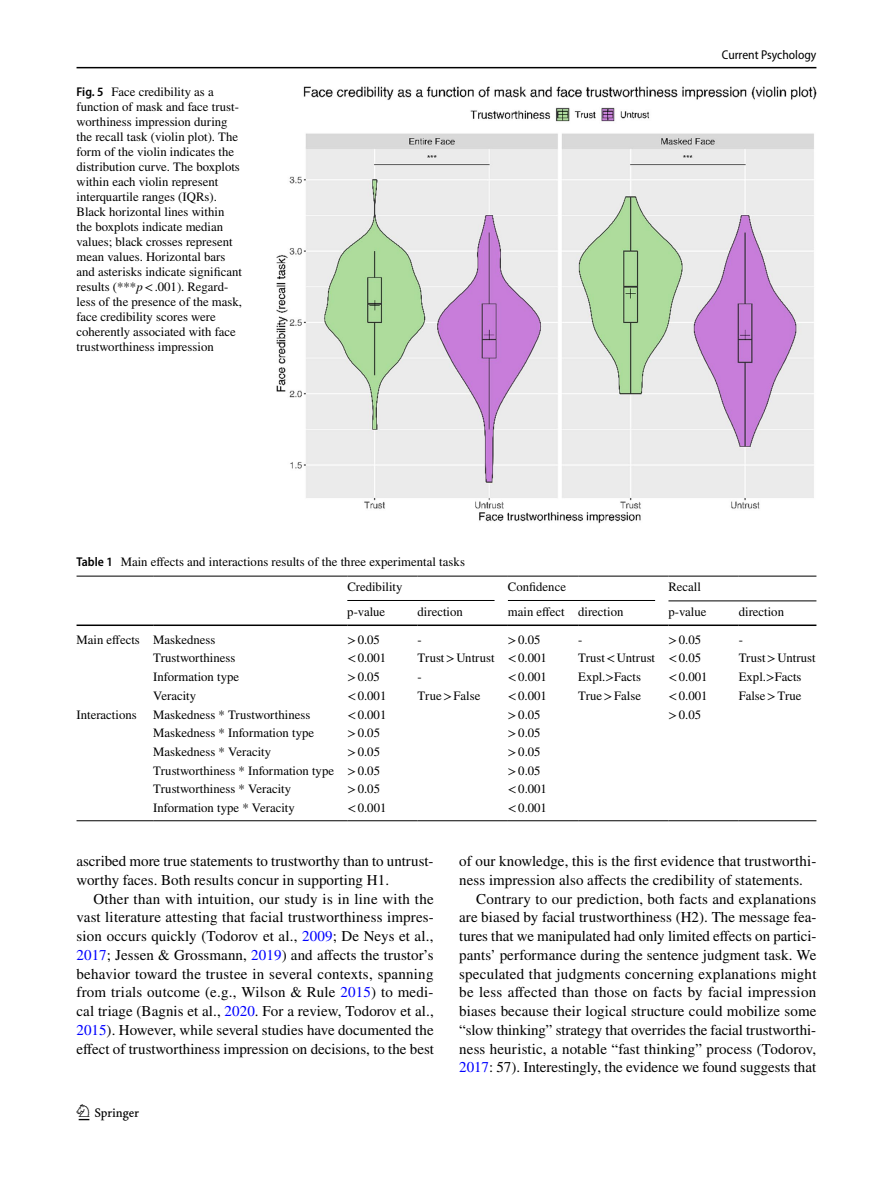
<style>
.page{position:relative;width:893px;height:1187px;background:#fff}
.page>*{position:absolute;margin:0;border:0;box-sizing:border-box;transform-origin:0 0}
.t1{font:22.5px "Springnew Regular 2";color:#000}
.t2{font:15px/18.8px "STIX";letter-spacing:.005em;color:#000}
.t3{font:12.75px/15px "STIX";color:#000}
.t4{font:semi-condensed 12.75px "Myriad Pro";color:#000}
.s1{font-family:"Myriad Pro";font-weight:600;font-stretch:semi-condensed}
.s2{font-style:italic}
.s3{color:#00f}
</style>
<div class="page">
<hr style="left:77px;top:67px;width:739px;height:1px;background:#000">
<img style="left:276px;top:87px;width:540px;height:436px">
<hr style="left:77px;top:575px;width:76px;height:1px;background:#000">
<hr style="left:153px;top:575px;width:194px;height:1px;background:#000">
<hr style="left:347px;top:575px;width:71px;height:1px;background:#000">
<hr style="left:418px;top:575px;width:90px;height:1px;background:#000">
<hr style="left:508px;top:575px;width:70px;height:1px;background:#000">
<hr style="left:578px;top:575px;width:90px;height:1px;background:#000">
<hr style="left:668px;top:575px;width:71px;height:1px;background:#000">
<hr style="left:739px;top:575px;width:77px;height:1px;background:#000">
<hr style="left:77px;top:624px;width:76px;height:2px;background:#000">
<hr style="left:153px;top:624px;width:194px;height:2px;background:#000">
<hr style="left:347px;top:624px;width:71px;height:2px;background:#000">
<hr style="left:418px;top:624px;width:90px;height:2px;background:#000">
<hr style="left:508px;top:624px;width:70px;height:2px;background:#000">
<hr style="left:578px;top:624px;width:90px;height:2px;background:#000">
<hr style="left:668px;top:624px;width:71px;height:2px;background:#000">
<hr style="left:739px;top:624px;width:77px;height:2px;background:#000">
<hr style="left:77px;top:820px;width:76px;height:1px;background:#000">
<hr style="left:153px;top:820px;width:194px;height:1px;background:#000">
<hr style="left:347px;top:820px;width:71px;height:1px;background:#000">
<hr style="left:418px;top:820px;width:90px;height:1px;background:#000">
<hr style="left:508px;top:820px;width:70px;height:1px;background:#000">
<hr style="left:578px;top:820px;width:90px;height:1px;background:#000">
<hr style="left:668px;top:820px;width:71px;height:1px;background:#000">
<hr style="left:739px;top:820px;width:77px;height:1px;background:#000">
<hr style="left:347px;top:600px;width:148px;height:1px;background:#000">
<hr style="left:508px;top:600px;width:147px;height:1px;background:#000">
<hr style="left:668px;top:600px;width:148px;height:1px;background:#000">
<p class="t3" style="left:77px;top:85px;width:167px"><span class="s1">Fig. 5</span> Face credibility as a function of mask and face trust&shy;worthiness impression during the recall task (violin plot). The form of the violin indicates the distribution curve. The boxplots within each violin represent interquartile ranges (IQRs).<br>Black horizontal lines within the boxplots indicate median values; black crosses represent mean values. Horizontal bars and asterisks indicate significant results (***<span class="s2">p</span>&lt;.001). Regard&shy;less of the presence of the mask, face credibility scores were coherently associated with face trustworthiness impression</p>
<p class="t4" style="left:722px;top:48px;width:96px">Current Psychology</p>
<p class="t3" style="left:347px;top:549px;width:119px;line-height:25.5px;text-indent:-271px"><span class="s1">Table 1</span> Main effects and interactions results of the three experimental tasks<br>Credibility</p>
<p class="t3" style="left:508px;top:580px;width:60px">Confidence</p>
<p class="t3" style="left:668px;top:580px;width:34px">Recall</p>
<p class="t3" style="left:347px;top:604px;width:39px">p-value</p>
<p class="t3" style="left:418px;top:604px;width:47px">direction</p>
<p class="t3" style="left:508px;top:604px;width:117px">main effect direction</p>
<p class="t3" style="left:668px;top:604px;width:39px">p-value</p>
<p class="t3" style="left:739px;top:604px;width:47px">direction</p>
<p class="t3" style="left:77px;top:632px;width:140px">Main effects Maskedness</p>
<p class="t3" style="left:347px;top:632px;width:34px">&gt;0.05</p>
<p class="t3" style="left:418px;top:632px;width:6px">-</p>
<p class="t3" style="left:508px;top:632px;width:34px">&gt;0.05</p>
<p class="t3" style="left:578px;top:632px;width:6px">-</p>
<p class="t3" style="left:668px;top:632px;width:34px">&gt;0.05</p>
<p class="t3" style="left:739px;top:632px;width:6px">-</p>
<p class="t3" style="left:153px;top:651px;width:84px">Trustworthiness</p>
<p class="t3" style="left:347px;top:651px;width:41px">&lt;0.001</p>
<p class="t3" style="left:418px;top:651px;width:131px">Trust&gt;Untrust &lt;0.001</p>
<p class="t3" style="left:578px;top:651px;width:124px">Trust&lt;Untrust &lt;0.05</p>
<p class="t3" style="left:739px;top:651px;width:78px">Trust&gt;Untrust</p>
<p class="t3" style="left:153px;top:670px;width:87px">Information type</p>
<p class="t3" style="left:347px;top:670px;width:34px">&gt;0.05</p>
<p class="t3" style="left:418px;top:670px;width:6px">-</p>
<p class="t3" style="left:508px;top:670px;width:41px">&lt;0.001</p>
<p class="t3" style="left:578px;top:670px;width:64px">Expl.&gt;Facts</p>
<p class="t3" style="left:668px;top:670px;width:41px">&lt;0.001</p>
<p class="t3" style="left:739px;top:670px;width:64px">Expl.&gt;Facts</p>
<p class="t3" style="left:153px;top:688px;width:44px">Veracity</p>
<p class="t3" style="left:347px;top:688px;width:41px">&lt;0.001</p>
<p class="t3" style="left:418px;top:688px;width:64px">True&gt;False</p>
<p class="t3" style="left:508px;top:688px;width:41px">&lt;0.001</p>
<p class="t3" style="left:578px;top:688px;width:64px">True&gt;False</p>
<p class="t3" style="left:668px;top:688px;width:41px">&lt;0.001</p>
<p class="t3" style="left:739px;top:688px;width:64px">False&gt;True</p>
<p class="t3" style="left:77px;top:707px;width:62px">Interactions</p>
<p class="t3" style="left:153px;top:707px;width:159px">Maskedness * Trustworthiness</p>
<p class="t3" style="left:347px;top:707px;width:41px">&lt;0.001</p>
<p class="t3" style="left:508px;top:707px;width:34px">&gt;0.05</p>
<p class="t3" style="left:668px;top:707px;width:34px">&gt;0.05</p>
<p class="t3" style="left:153px;top:726px;width:162px">Maskedness * Information type</p>
<p class="t3" style="left:347px;top:726px;width:34px">&gt;0.05</p>
<p class="t3" style="left:508px;top:726px;width:34px">&gt;0.05</p>
<p class="t3" style="left:153px;top:745px;width:119px">Maskedness * Veracity</p>
<p class="t3" style="left:347px;top:745px;width:34px">&gt;0.05</p>
<p class="t3" style="left:508px;top:745px;width:34px">&gt;0.05</p>
<p class="t3" style="left:153px;top:763px;width:228px">Trustworthiness * Information type &gt;0.05</p>
<p class="t3" style="left:508px;top:763px;width:34px">&gt;0.05</p>
<p class="t3" style="left:153px;top:782px;width:139px">Trustworthiness * Veracity</p>
<p class="t3" style="left:347px;top:782px;width:34px">&gt;0.05</p>
<p class="t3" style="left:508px;top:782px;width:41px">&lt;0.001</p>
<p class="t3" style="left:153px;top:801px;width:143px">Information type * Veracity</p>
<p class="t3" style="left:347px;top:801px;width:41px">&lt;0.001</p>
<p class="t3" style="left:508px;top:801px;width:41px">&lt;0.001</p>
<p class="t2" style="left:77px;top:852px;width:358px">ascribed more true statements to trustworthy than to untrust&shy;worthy faces. Both results concur in supporting H1.</p>
<p class="t2" style="left:77px;top:890px;width:359px;text-align:justify;text-indent:17px">Other than with intuition, our study is in line with the vast literature attesting that facial trustworthiness impres&shy;sion occurs quickly (Todorov et al., <span class="s3">2009</span>; De Neys et al., <span class="s3">2017</span>; Jessen &amp; Grossmann, <span class="s3">2019</span>) and affects the trustor’s behavior toward the trustee in several contexts, spanning from trials outcome (e.g., Wilson &amp; Rule <span class="s3">2015</span>) to medi&shy;cal triage (Bagnis et al., <span class="s3">2020</span>. For a review, Todorov et al., <span class="s3">2015</span>). However, while several studies have documented the effect of trustworthiness impression on decisions, to the best</p>
<h1 class="t1" style="left:79px;top:1104px;width:62px">1 3</h1>
<p class="t2" style="left:459px;top:852px;width:359px">of our knowledge, this is the first evidence that trustworthi-</p>
<p class="t2" style="left:459px;top:871px;width:345px">ness impression also affects the credibility of statements.</p>
<p class="t2" style="left:476px;top:890px;width:342px">Contrary to our prediction, both facts and explanations</p>
<p class="t2" style="left:459px;top:908px;width:359px">are biased by facial trustworthiness (H2). The message fea-</p>
<p class="t2" style="left:459px;top:927px;width:359px">tures that we manipulated had only limited effects on partici-</p>
<p class="t2" style="left:459px;top:946px;width:359px">pants’ performance during the sentence judgment task. We</p>
<p class="t2" style="left:459px;top:965px;width:359px">speculated that judgments concerning explanations might</p>
<p class="t2" style="left:459px;top:983px;width:359px">be less affected than those on facts by facial impression</p>
<p class="t2" style="left:459px;top:1002px;width:359px">biases because their logical structure could mobilize some</p>
<p class="t2" style="left:459px;top:1021px;width:358px">“slow thinking” strategy that overrides the facial trustworthi-</p>
<p class="t2" style="left:459px;top:1040px;width:359px">ness heuristic, a notable “fast thinking” process (Todorov,</p>
<p class="t2" style="left:459px;top:1058px;width:358px"><span class="s3">2017</span>: 57). Interestingly, the evidence we found suggests that</p>
</div>
